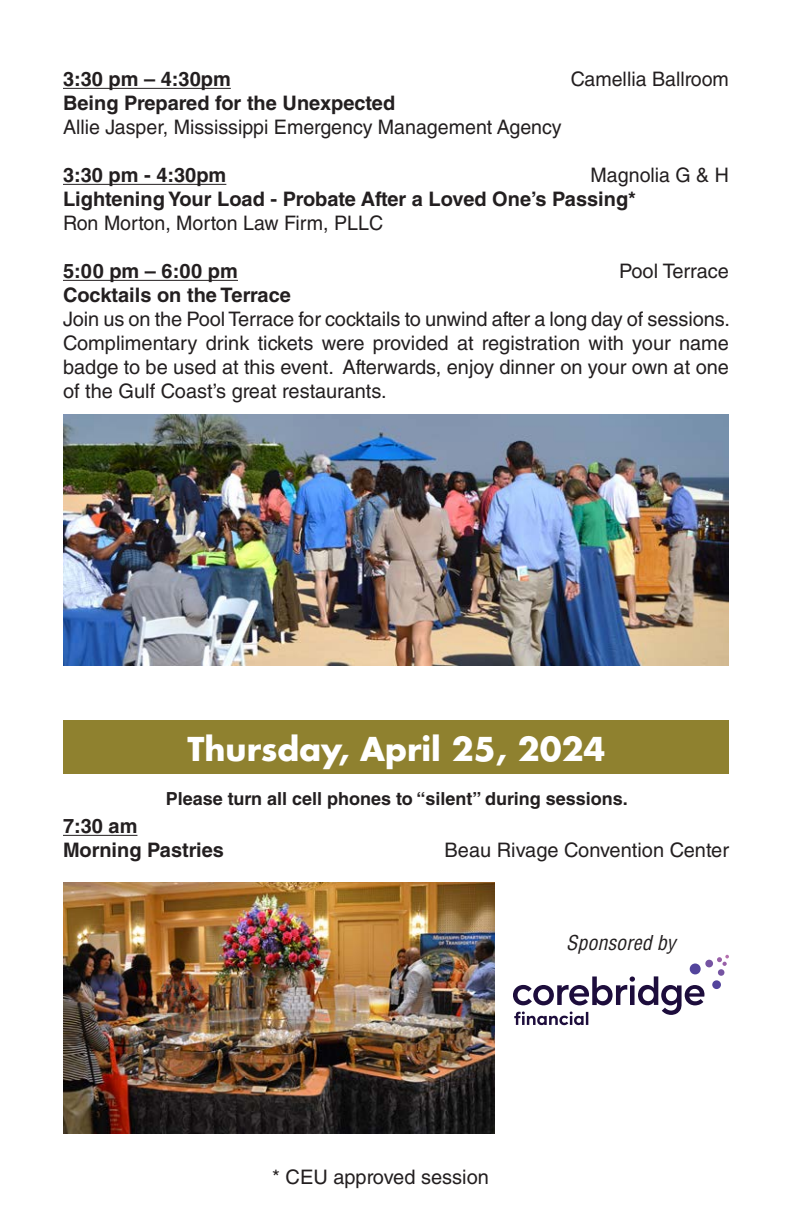
<style>
.page{position:relative;width:792px;height:1224px;background:#fff}
.page>*{position:absolute;margin:0;border:0;box-sizing:border-box;transform-origin:0 0}
.t1{font:700 32px "Futura Std";color:#fff}
.t2{font:20px/24px "Helvetica LT Std";color:#231f20;text-align:justify}
.t3{font:700 20px "Helvetica LT Std";color:#231f20}
.t4{font:italic condensed 20px "Helvetica LT Std";color:#231f20}
.t5{font:700 18px "Helvetica LT Std";color:#231f20}
</style>
<div class="page">
<hr style="left:63px;top:88px;width:168px;height:1px;background:#231f20">
<hr style="left:63px;top:184px;width:163px;height:1px;background:#231f20">
<hr style="left:63px;top:280px;width:175px;height:1px;background:#231f20">
<img style="left:63px;top:414px;width:666px;height:252px">
<div style="left:63px;top:720px;width:666px;height:54px;background:#8f812f"></div>
<hr style="left:63px;top:835px;width:74px;height:1px;background:#231f20">
<img style="left:63px;top:882px;width:432px;height:252px">
<svg style="left:513px;top:976px;width:191px;height:49px"></svg>
<svg style="left:717px;top:955px;width:12px;height:11px"></svg>
<div style="left:705px;top:960px;width:8px;height:7px;background:#7554a2;border-radius:50%"></div>
<div style="left:718px;top:969px;width:6px;height:7px;background:#7554a2;border-radius:50%"></div>
<div style="left:690px;top:964px;width:11px;height:10px;background:#53449c;border-radius:50%"></div>
<div style="left:712px;top:980px;width:9px;height:9px;background:#53449c;border-radius:50%"></div>
<p class="t3" style="left:63px;top:67px;width:169px">3:30 pm – 4:30pm</p>
<p class="t2" style="left:571px;top:67px;width:160px">Camellia Ballroom</p>
<p class="t3" style="left:63px;top:91px;width:334px">Being Prepared for the Unexpected</p>
<p class="t2" style="left:63px;top:115px;width:500px">Allie Jasper, Mississippi Emergency Management Agency</p>
<p class="t3" style="left:63px;top:163px;width:165px">3:30 pm - 4:30pm</p>
<p class="t2" style="left:591px;top:163px;width:140px">Magnolia G &amp; H</p>
<p class="t3" style="left:63px;top:187px;width:575px">Lightening Your Load - Probate After a Loved One’s Passing*</p>
<p class="t2" style="left:63px;top:211px;width:322px">Ron Morton, Morton Law Firm, PLLC</p>
<p class="t3" style="left:63px;top:259px;width:176px">5:00 pm – 6:00 pm</p>
<p class="t2" style="left:619px;top:259px;width:111px">Pool Terrace</p>
<p class="t3" style="left:63px;top:283px;width:229px">Cocktails on the Terrace</p>
<p class="t2" style="left:63px;top:307px;width:669px">Join us on the Pool Terrace for cocktails to unwind after a long day of sessions.<br>Complimentary drink tickets were provided at registration with your name badge to be used at this event. Afterwards, enjoy dinner on your own at one of the Gulf Coast’s great restaurants.</p>
<p class="t1" style="left:187px;top:728px;width:420px">Thursday, April 25, 2024</p>
<p class="t5" style="left:166px;top:788px;width:463px">Please turn all cell phones to “silent” during sessions.</p>
<p class="t3" style="left:63px;top:814px;width:76px">7:30 am</p>
<p class="t3" style="left:63px;top:838px;width:163px">Morning Pastries</p>
<p class="t2" style="left:445px;top:838px;width:286px">Beau Rivage Convention Center</p>
<p class="t4" style="left:566px;top:931px;width:111px">Sponsored by</p>
<p class="t2" style="left:272px;top:1165px;width:218px">* CEU approved session</p>
</div>
